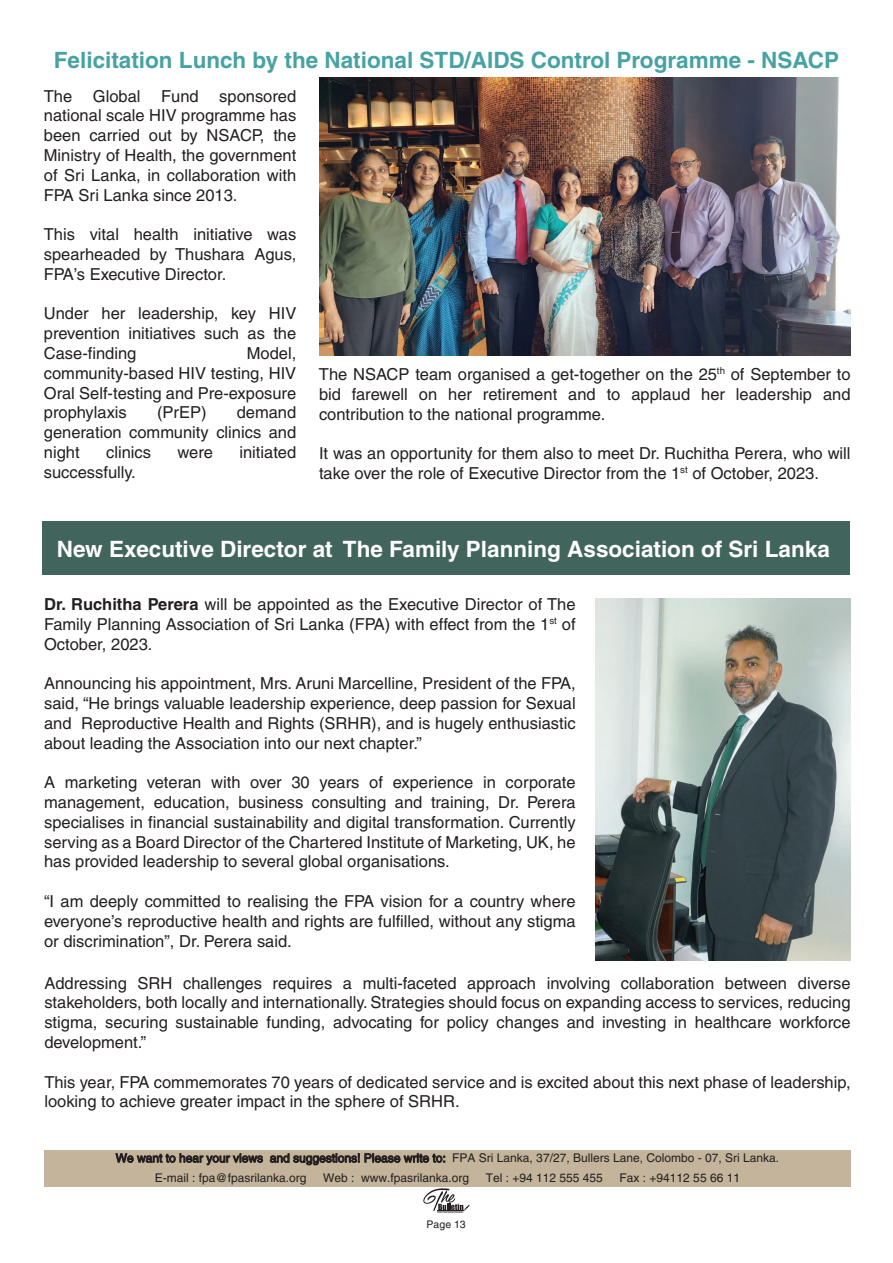
<style>
.page{position:relative;width:893px;height:1263px;background:#fff}
.page>*{position:absolute;margin:0;border:0;box-sizing:border-box;transform-origin:0 0}
.t1{font:700 22.5px "Helvetica";color:#fff}
.t2{font:700 22.5px "Helvetica";color:#47a2a3}
.t3{font:16.5px/19.8px "Helvetica";color:#231f20;text-align:justify}
.t4{font:12px/19.8px "Helvetica";color:#231f20}
.t5{font:10.5px "Helvetica";color:#231f20}
.t6{font:700 1.5px "Helvetica";color:#231f20}
.s1{font-weight:700}
</style>
<div class="page">
<div style="left:43px;top:521px;width:807px;height:54px;background:#41655d"></div>
<div style="left:44px;top:1150px;width:807px;height:36px;background:#c3b49b"></div>
<svg style="left:423px;top:1188px;width:47px;height:24px"></svg>
<svg style="left:115px;top:1153px;width:148px;height:12px"></svg>
<svg style="left:270px;top:1153px;width:175px;height:12px"></svg>
<img style="left:320px;top:78px;width:530px;height:278px">
<img style="left:595px;top:598px;width:255px;height:362px">
<h1 class="t2" style="left:54px;top:51px;width:787px">Felicitation Lunch by the National STD/AIDS Control Programme - NSACP</h1>
<p class="t3" style="left:44px;top:87px;width:254px">The Global Fund sponsored national scale HIV programme has been carried out by NSACP, the Ministry of Health, the government of Sri Lanka, in collaboration with FPA Sri Lanka since 2013.</p>
<p class="t3" style="left:44px;top:226px;width:254px">This vital health initiative was spearheaded by Thushara Agus, FPA’s Executive Director.</p>
<p class="t3" style="left:44px;top:305px;width:254px">Under her leadership, key HIV prevention initiatives such as the Case-finding</p>
<p class="t3" style="left:44px;top:345px;width:254px;text-indent:203px">Model, community-based HIV testing, HIV Oral Self-testing and Pre-exposure prophylaxis</p>
<p class="t3" style="left:157px;top:404px;width:51px">(PrEP)</p>
<p class="t3" style="left:44px;top:404px;width:254px;text-indent:193px">demand generation community clinics and night</p>
<p class="t3" style="left:106px;top:444px;width:46px">clinics</p>
<p class="t3" style="left:177px;top:444px;width:37px">were</p>
<p class="t3" style="left:239px;top:444px;width:58px">initiated</p>
<p class="t3" style="left:44px;top:464px;width:93px">successfully.</p>
<p class="t3" style="left:319px;top:366px;width:533px">The NSACP team organised a get-together on the 25<sup>th</sup> of September to bid farewell on her retirement and to applaud her leadership and contribution to the national programme.</p>
<p class="t3" style="left:319px;top:445px;width:533px">It was an opportunity for them also to meet Dr. Ruchitha Perera, who will take over the role of Executive Director from the 1<sup>st</sup> of October, 2023.</p>
<h1 class="t1" style="left:57px;top:541px;width:774px">New Executive Director at The Family Planning Association of Sri Lanka</h1>
<p class="t3" style="left:44px;top:596px;width:533px"><span class="s1">Dr. Ruchitha Perera</span> will be appointed as the Executive Director of The Family Planning Association of Sri Lanka (FPA) with effect from the 1<sup>st</sup> of October, 2023.</p>
<p class="t3" style="left:44px;top:675px;width:533px">Announcing his appointment, Mrs. Aruni Marcelline, President of the FPA, said, “He brings valuable leadership experience, deep passion for Sexual and Reproductive Health and Rights (SRHR), and is hugely enthusiastic about leading the Association into our next chapter.”</p>
<p class="t3" style="left:44px;top:774px;width:533px">A marketing veteran with over 30 years of experience in corporate management, education, business consulting and training, Dr. Perera specialises in financial sustainability and digital transformation. Currently serving as a Board Director of the Chartered Institute of Marketing, UK, he has provided leadership to several global organisations.</p>
<p class="t3" style="left:44px;top:893px;width:533px">“I am deeply committed to realising the FPA vision for a country where everyone’s reproductive health and rights are fulfilled, without any stigma or discrimination”, Dr. Perera said.</p>
<p class="t3" style="left:44px;top:974px;width:808px">Addressing SRH challenges requires a multi-faceted approach involving collaboration between diverse stakeholders, both locally and internationally. Strategies should focus on expanding access to services, reducing stigma, securing sustainable funding, advocating for policy changes and investing in healthcare workforce development.”</p>
<p class="t3" style="left:44px;top:1073px;width:808px">This year, FPA commemorates 70 years of dedicated service and is excited about this next phase of leadership, looking to achieve greater impact in the sphere of SRHR.</p>
<p class="t4" style="left:155px;top:1149px;width:626px;text-indent:-39px">We want to hear your views and suggestions! Please write to: FPA Sri Lanka, 37/27, Bullers Lane, Colombo - 07, Sri Lanka.<br>E-mail : fpa@fpasrilanka.org</p>
<p class="t4" style="left:323px;top:1169px;width:148px">Web : www.fpasrilanka.org</p>
<p class="t4" style="left:486px;top:1169px;width:119px">Tel : +94 112 555 455</p>
<p class="t4" style="left:620px;top:1169px;width:122px">Fax : +94112 55 66 11</p>
<p class="t6" style="left:437px;top:1211px;width:28px">FPA Sri Lanka Quarterly Newsletter</p>
<p class="t5" style="left:427px;top:1220px;width:41px">Page 13</p>
</div>
